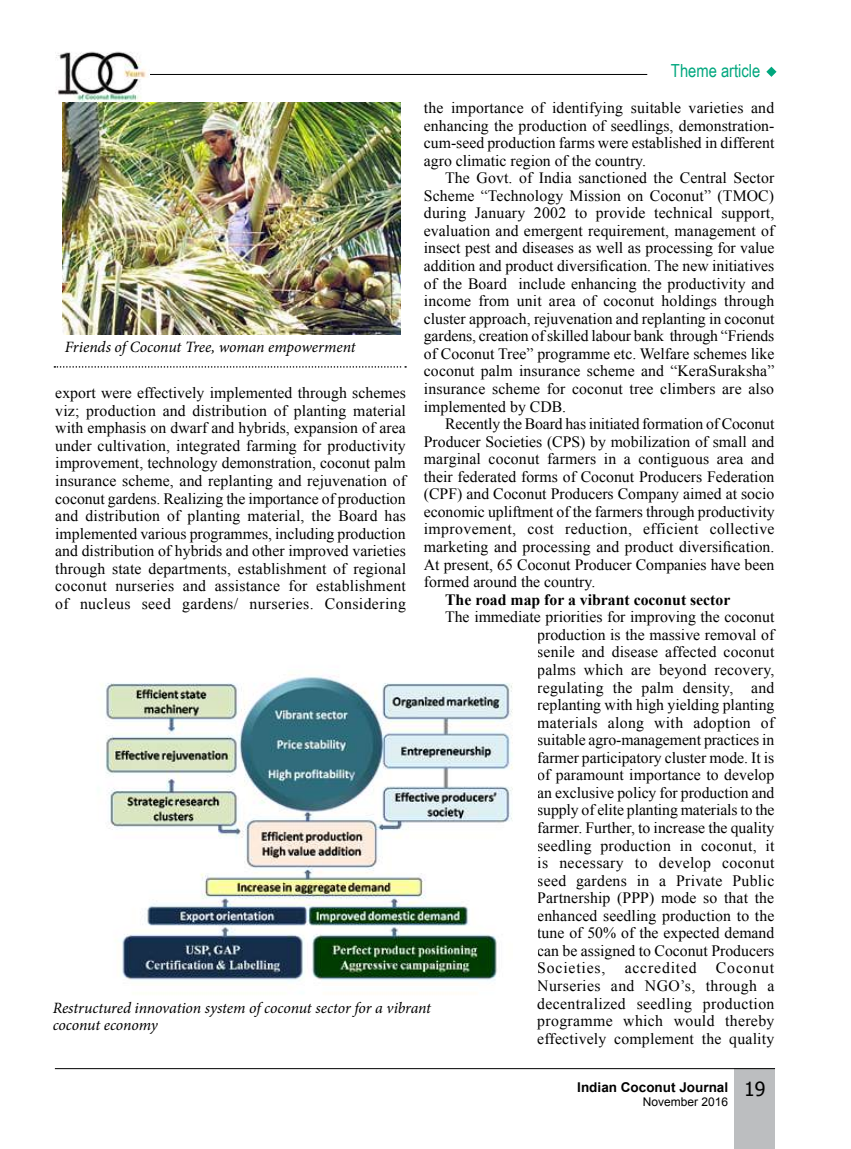
<style>
.page{position:relative;width:851px;height:1149px;background:#fff}
.page>*{position:absolute;margin:0;border:0;box-sizing:border-box;transform-origin:0 0}
.t1{font:19.5px "Tahoma";color:#000}
.t2{font:18px "Arial Narrow";color:#00a77e}
.t3{font:15.75px/17.5px "Times New Roman";letter-spacing:.01em;color:#000;text-align:justify}
.t4{font:italic 15.75px/17.2px "Minion Pro";letter-spacing:-.01em;color:#000}
.t5{font:700 15.75px "Times New Roman";color:#000}
.t6{font:700 13.5px "Arial";color:#000}
.t7{font:12px "Arial";color:#000}
</style>
<div class="page">
<div style="left:734px;top:1068px;width:40px;height:80px;background:#bcbec0"></div>
<hr style="left:55px;top:1067px;width:719px;height:1px;background:#000">
<hr style="left:55px;top:74px;width:592px;height:1px;background:#000">
<svg style="left:766px;top:67px;width:10px;height:10px"></svg>
<img style="left:55px;top:51px;width:94px;height:51px">
<img style="left:63px;top:102px;width:337px;height:232px">
<img style="left:101px;top:673px;width:412px;height:309px">
<svg style="left:54px;top:366px;width:352px;height:1px"></svg>
<p class="t2" style="left:671px;top:58px;width:91px">Theme article</p>
<p class="t3" style="left:424px;top:99px;width:352px">the importance of identifying suitable varieties and enhancing the production of seedlings, demonstration&shy;cum-seed production farms were established in different agro climatic region of the country.</p>
<p class="t3" style="left:424px;top:169px;width:352px;text-indent:21px">The Govt. of India sanctioned the Central Sector Scheme “Technology Mission on Coconut” (TMOC) during January 2002 to provide technical support, evaluation and emergent requirement, management of insect pest and diseases as well as processing for value addition and product diversification. The new initiatives of the Board include enhancing the productivity and income from unit area of coconut holdings through cluster approach, rejuvenation and replanting in coconut gardens, creation of skilled labour bank through “Friends of Coconut Tree” programme etc. Welfare schemes like coconut palm insurance scheme and “KeraSuraksha” insurance scheme for coconut tree climbers are also implemented by CDB.</p>
<p class="t3" style="left:424px;top:414px;width:352px;text-indent:21px">Recently the Board has initiated formation of Coconut Producer Societies (CPS) by mobilization of small and marginal coconut farmers in a contiguous area and their federated forms of Coconut Producers Federation (CPF) and Coconut Producers Company aimed at socio economic upliftment of the farmers through productivity improvement, cost reduction, efficient collective marketing and processing and product diversification.<br>At present, 65 Coconut Producer Companies have been formed around the country.</p>
<p class="t5" style="left:445px;top:588px;width:287px">The road map for a vibrant coconut sector</p>
<p class="t3" style="left:537px;top:607px;width:239px;text-indent:-92px">The immediate priorities for improving the coconut production is the massive removal of senile and disease affected coconut palms which are beyond recovery, regulating the palm density, and replanting with high yielding planting materials along with adoption of suitable agro-management practices in farmer participatory cluster mode. It is of paramount importance to develop an exclusive policy for production and supply of elite planting materials to the farmer. Further, to increase the quality seedling production in coconut, it is necessary to develop coconut seed gardens in a Private Public Partnership (PPP) mode so that the enhanced seedling production to the tune of 50% of the expected demand can be assigned to Coconut Producers Societies, accredited Coconut Nurseries and NGO’s, through a decentralized seedling production programme which would thereby effectively complement the quality</p>
<p class="t4" style="left:65px;top:338px;width:292px">Friends of Coconut Tree, woman empowerment</p>
<p class="t3" style="left:55px;top:384px;width:352px">export were effectively implemented through schemes viz; production and distribution of planting material with emphasis on dwarf and hybrids, expansion of area under cultivation, integrated farming for productivity improvement, technology demonstration, coconut palm insurance scheme, and replanting and rejuvenation of coconut gardens. Realizing the importance of production and distribution of planting material, the Board has implemented various programmes, including production and distribution of hybrids and other improved varieties through state departments, establishment of regional coconut nurseries and assistance for establishment of nucleus seed gardens/ nurseries. Considering</p>
<p class="t4" style="left:53px;top:999px;width:380px">Restructured innovation system of coconut sector for a vibrant coconut economy</p>
<p class="t6" style="left:577px;top:1078px;width:152px">Indian Coconut Journal</p>
<p class="t7" style="left:642px;top:1093px;width:87px">November 2016</p>
<p class="t1" style="left:744px;top:1075px;width:23px">19</p>
</div>
